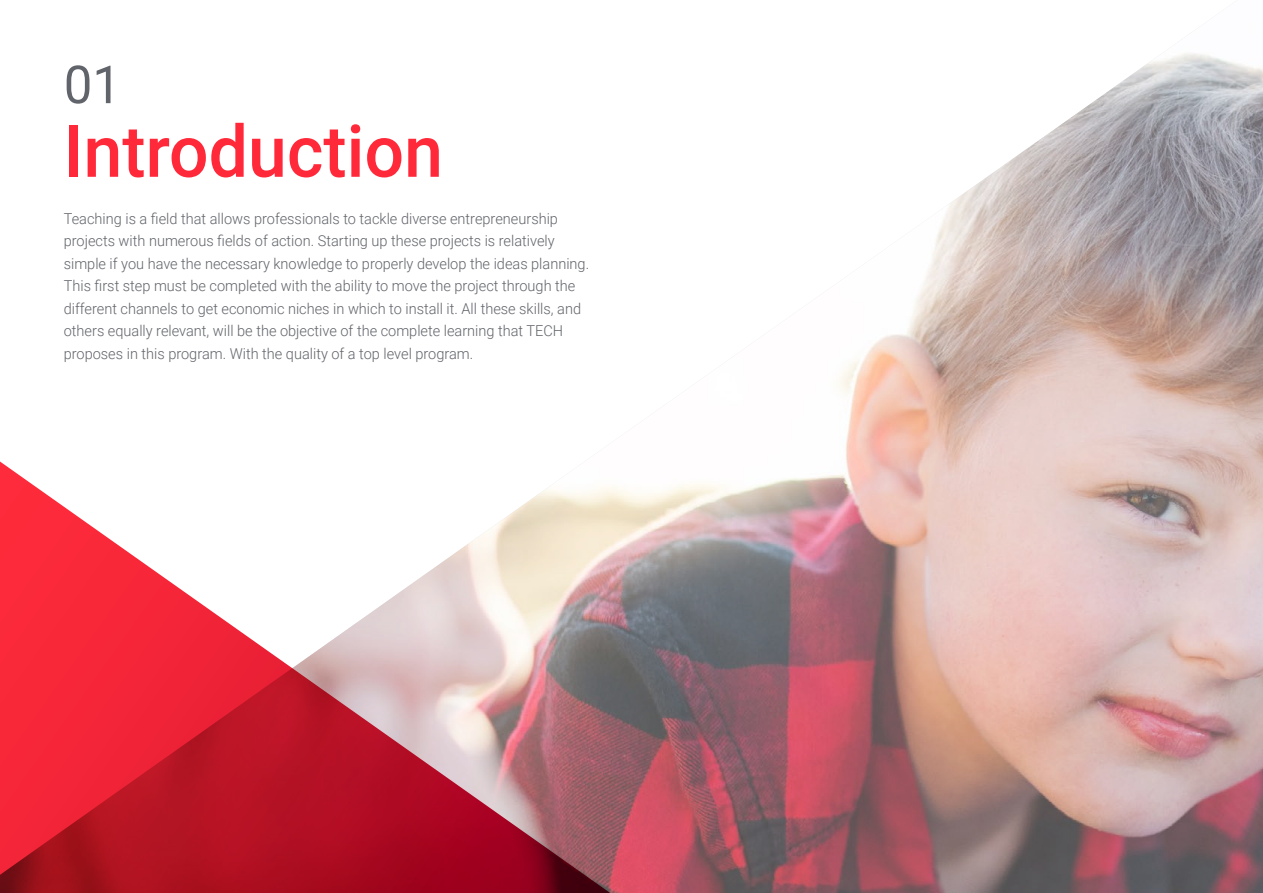
<style>
.page{position:relative;width:1263px;height:893px;background:#fff}
.page>*{position:absolute;margin:0;border:0;box-sizing:border-box;transform-origin:0 0}
.t1{font:500 72px "Roboto";color:#ff293a}
.t2{font:52.5px "Roboto";color:#61646a}
.t3{font:300 15px/22.5px "Roboto";color:#61646a}
</style>
<div class="page">
<img style="left:640px;top:53px;width:623px;height:840px">
<svg style="left:0;top:461px;width:640px;height:432px"></svg>
<h2 class="t2" style="left:64px;top:48px;width:59px">01</h2>
<h1 class="t1" style="left:64px;top:101px;width:381px">Introduction</h1>
<p class="t3" style="left:64px;top:207px;width:527px">Teaching is a field that allows professionals to tackle diverse entrepreneurship projects with numerous fields of action. Starting up these projects is relatively simple if you have the necessary knowledge to properly develop the ideas planning.<br>This first step must be completed with the ability to move the project through the different channels to get economic niches in which to install it. All these skills, and others equally relevant, will be the objective of the complete learning that TECH proposes in this program. With the quality of a top level program.</p>
</div>
